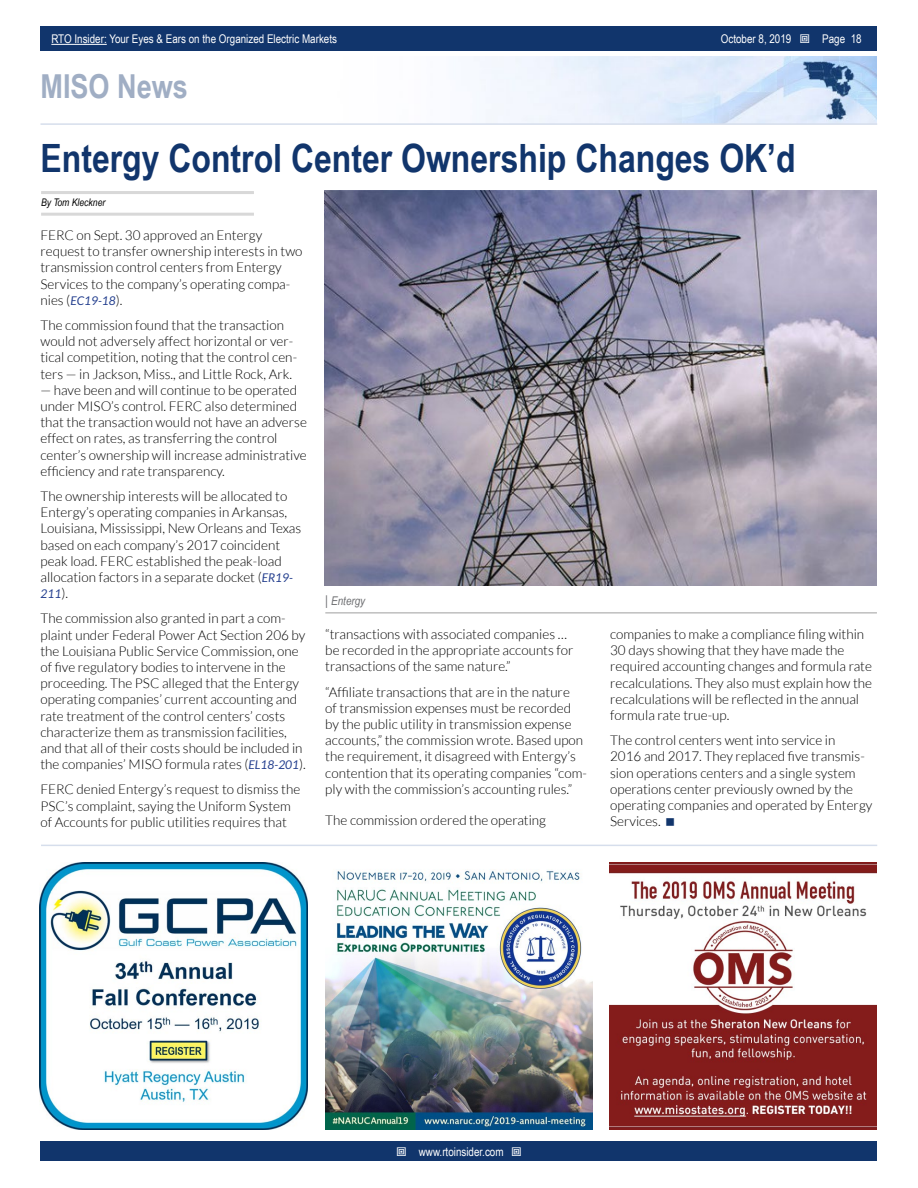
<style>
.page{position:relative;width:918px;height:1188px;background:#fff}
.page>*{position:absolute;margin:0;border:0;box-sizing:border-box;transform-origin:0 0}
.t1{font:700 39px "Arial Narrow";color:#11356c}
.t2{font:700 33px "Arial Narrow";color:#a0aec4}
.t3{font:300 13.5px/16.2px "Lato";color:#000}
.t4{font:12px "Arial Narrow";color:#fff}
.t5{font:italic 12px "Arial Narrow";color:#6d6e71}
.t6{font:italic 12px "Lato";color:#25408f}
.t7{font:italic 10.5px "Arial Narrow";color:#000}
.s1{font-style:inherit}
.s2{font-weight:400;font-style:italic;font-size:12px;color:#25408f}
.s3{font-weight:300;font-style:normal;font-size:13.5px;color:#000}
.s4{font-style:normal;font-size:13.5px}
</style>
<div class="page">
<div style="left:41px;top:1142px;width:836px;height:19px;background:#11356c"></div>
<div style="left:41px;top:27px;width:836px;height:24px;background:#11356c"></div>
<hr style="left:51px;top:44px;width:56px;height:1px;background:#fff">
<img style="left:474px;top:56px;width:403px;height:67px">
<hr style="left:40px;top:123px;width:837px;height:2px;background:#d6deec">
<hr style="left:41px;top:191px;width:213px;height:3px;background:#d8d8d8">
<hr style="left:41px;top:213px;width:213px;height:3px;background:#d8d8d8">
<hr style="left:41px;top:845px;width:836px;height:1px;background:#d6deec">
<hr style="left:325px;top:612px;width:552px;height:2px;background:#bfbfbf">
<img style="left:325px;top:190px;width:552px;height:395px">
<img style="left:610px;top:863px;width:267px;height:267px">
<img style="left:40px;top:863px;width:267px;height:267px">
<img style="left:325px;top:870px;width:268px;height:260px">
<p class="t4" style="left:51px;top:30px;width:287px">RTO Insider: Your Eyes &amp; Ears on the Organized Electric Markets</p>
<p class="t4" style="left:721px;top:30px;width:72px">October 8, <span class="s1">2019</span></p>
<p class="t4" style="left:822px;top:30px;width:41px">Page 18</p>
<h2 class="t2" style="left:40px;top:61px;width:149px">MISO News</h2>
<h1 class="t1" style="left:40px;top:129px;width:757px">Entergy Control Center Ownership Changes OK’d</h1>
<p class="t7" style="left:41px;top:195px;width:66px">By Tom Kleckner</p>
<p class="t3" style="left:40px;top:227px;width:264px">FERC on Sept. 30 approved an Entergy request to transfer ownership interests in two transmission control centers from Entergy Services to the company’s operating compa&shy;nies (<span class="s2">EC19-18</span>).</p>
<p class="t3" style="left:41px;top:317px;width:258px">The commission found that the transaction would not adversely affect horizontal or ver&shy;tical competition, noting that the control cen&shy;ters — in Jackson, Miss., and Little Rock, Ark.</p>
<p class="t3" style="left:41px;top:382px;width:268px">— have been and will continue to be operated under MISO’s control. FERC also determined that the transaction would not have an adverse effect on rates, as transferring the control center’s ownership will increase administrative efficiency and rate transparency.</p>
<p class="t3" style="left:41px;top:488px;width:262px">The ownership interests will be allocated to Entergy’s operating companies in Arkansas, Louisiana, Mississippi, New Orleans and Texas based on each company’s 2017 coincident peak load. FERC established the peak-load allocation factors in a separate docket (<span class="s2">ER19-</span></p>
<p class="t6" style="left:41px;top:587px;width:29px">211<span class="s3">).</span></p>
<p class="t3" style="left:40px;top:610px;width:267px">The commission also granted in part a com&shy;plaint under Federal Power Act Section 206 by the Louisiana Public Service Commission, one of five regulatory bodies to intervene in the proceeding. The PSC alleged that the Entergy operating companies’ current accounting and rate treatment of the control centers’ costs characterize them as transmission facilities, and that all of their costs should be included in the companies’ MISO formula rates (<span class="s2">EL18-201</span>).</p>
<p class="t3" style="left:41px;top:781px;width:261px">FERC denied Entergy’s request to dismiss the<br>PSC’s complaint, saying the Uniform System of Accounts for public utilities requires that</p>
<p class="t5" style="left:325px;top:593px;width:41px"><span class="s4">|</span> Entergy</p>
<p class="t3" style="left:325px;top:626px;width:250px">“transactions with associated companies … be recorded in the appropriate accounts for transactions of the same nature.”</p>
<p class="t3" style="left:325px;top:684px;width:263px">“Affiliate transactions that are in the nature<br>of transmission expenses must be recorded by the public utility in transmission expense accounts,” the commission wrote. Based upon the requirement, it disagreed with Entergy’s contention that its operating companies “com&shy;ply with the commission’s accounting rules.”</p>
<p class="t3" style="left:325px;top:812px;width:222px">The commission ordered the operating</p>
<p class="t3" style="left:610px;top:626px;width:263px">companies to make a compliance filing within 30 days showing that they have made the required accounting changes and formula rate recalculations. They also must explain how the recalculations will be reflected in the annual formula rate true-up.</p>
<p class="t3" style="left:610px;top:732px;width:264px">The control centers went into service in<br>2016 and 2017. They replaced five transmis&shy;sion operations centers and a single system operations center previously owned by the operating companies and operated by Entergy Services.</p>
<p class="t4" style="left:419px;top:1143px;width:86px">www.rtoinsider.com</p>
</div>
